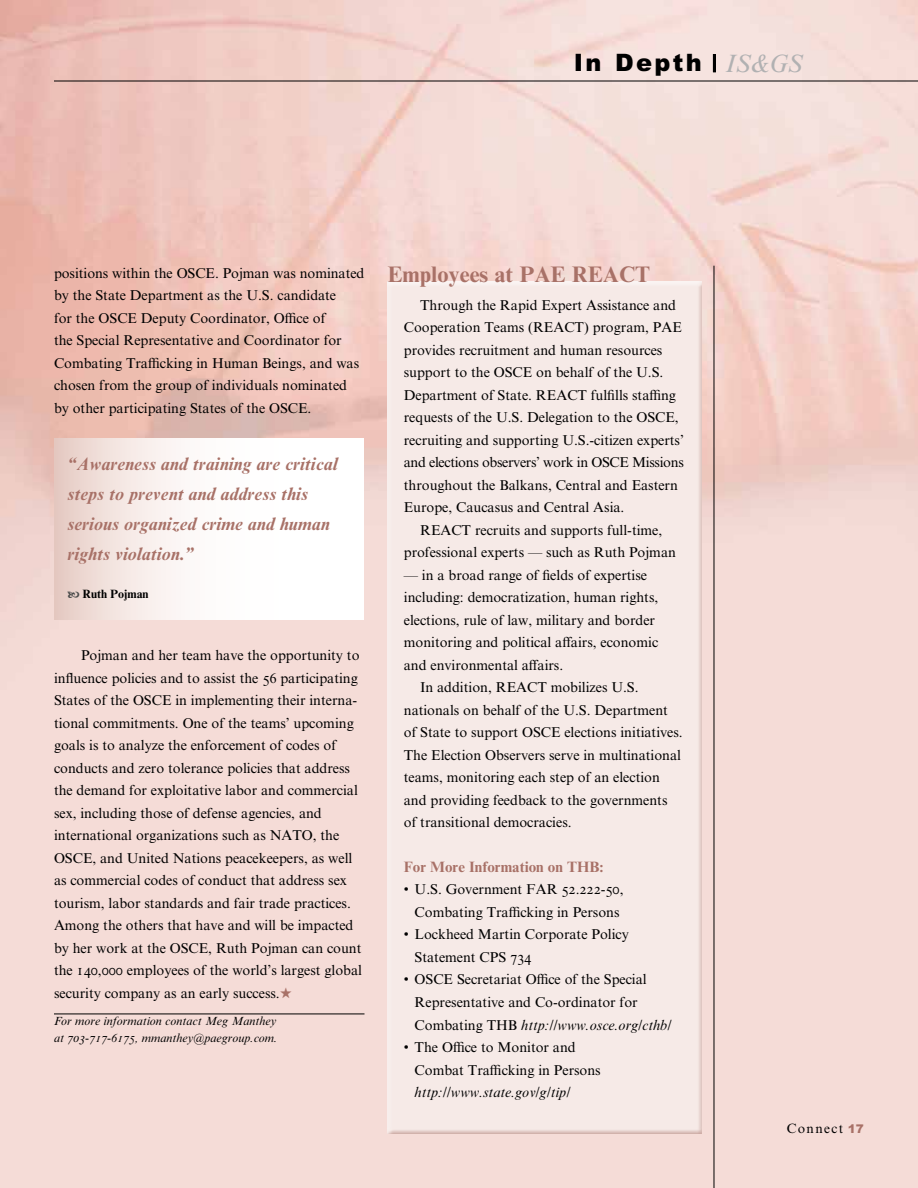
<style>
.page{position:relative;width:918px;height:1188px;background:#fff}
.page>*{position:absolute;margin:0;border:0;box-sizing:border-box;transform-origin:0 0}
.t1{font:900 24px "Arial MT Std";letter-spacing:.1em;color:#000}
.t2{font:700 22.5px "Times NRMT Pro";color:#a87167}
.t3{font:italic 700 18px/30px "Times NRMT Pro";color:#a87167}
.t4{font:700 15px "Times NRMT Pro";color:#a87167}
.t5{font:14.25px/22.5px "Times NRMT Pro";color:#000}
.t6{font:14.25px "Times NRMT Pro";letter-spacing:-.025em;color:#000}
.t7{font:italic 14.25px "Times NRMT Pro";color:#000}
.t8{font:13.5px "Times NRMT Pro";letter-spacing:.1em;color:#000}
.t9{font:italic 12px/16.5px "Times NRMT Pro";color:#000}
.t10{font:700 12px "Times NRMT Pro";color:#000}
.s1{font-family:"Times NRMT Pro";font-weight:400;font-style:italic;font-size:25.5px;color:#b1b1b2}
.s2{color:#a87167}
.s3{font-style:italic}
.s4{font-family:"Arial MT Std";font-weight:900;font-size:12px;color:#a87167}
</style>
<div class="page">
<img style="left:0;top:0;width:918px;height:1188px">
<hr style="left:714px;top:266px;width:1px;height:922px;background:#000">
<hr style="left:54px;top:81px;width:864px;height:1px;background:#000">
<hr style="left:713px;top:54px;width:3px;height:18px;background:#000">
<hr style="left:54px;top:1014px;width:310px;height:1px;background:#000">
<div style="left:386px;top:282px;width:317px;height:853px;background:#f6eae7"></div>
<svg style="left:54px;top:438px;width:309px;height:182px"></svg>
<svg style="left:68px;top:591px;width:11px;height:7px"></svg>
<h1 class="t1" style="left:574px;top:48px;width:231px">In Depth <span class="s1">IS&amp;GS</span></h1>
<p class="t5" style="left:54px;top:262px;width:312px">positions within the OSCE. Pojman was nominated by the State Department as the U.S. candidate<br>for the OSCE Deputy Coordinator, Office of<br>the Special Representative and Coordinator for Combating Trafficking in Human Beings, and was chosen from the group of individuals nominated by other participating States of the OSCE.</p>
<p class="t3" style="left:68px;top:450px;width:272px">“Awareness and training are critical steps to prevent and address this serious organized crime and human rights violation.”</p>
<p class="t10" style="left:82px;top:586px;width:68px">Ruth Pojman</p>
<p class="t5" style="left:54px;top:645px;width:310px;text-indent:27px">Pojman and her team have the opportunity to influence policies and to assist the 56 participating States of the OSCE in implementing their interna&shy;tional commitments. One of the teams’ upcoming goals is to analyze the enforcement of codes of conducts and zero tolerance policies that address the demand for exploitative labor and commercial sex, including those of defense agencies, and international organizations such as NATO, the OSCE, and United Nations peacekeepers, as well as commercial codes of conduct that address sex tourism, labor standards and fair trade practices.<br>Among the others that have and will be impacted by her work at the OSCE, Ruth Pojman can count the 140,000 employees of the world’s largest global security company as an early success.<span class="s2">★</span></p>
<p class="t9" style="left:54px;top:1014px;width:225px">For more information contact Meg Manthey at 703-717-6175, mmanthey@paegroup.com.</p>
<h2 class="t2" style="left:388px;top:260px;width:264px">Employees at PAE REACT</h2>
<p class="t5" style="left:420px;top:294px;width:258px">Through the Rapid Expert Assistance and</p>
<p class="t5" style="left:404px;top:317px;width:280px">Cooperation Teams (REACT) program, PAE</p>
<p class="t5" style="left:404px;top:339px;width:260px">provides recruitment and human resources</p>
<p class="t5" style="left:404px;top:362px;width:261px">support to the OSCE on behalf of the U.S.</p>
<p class="t5" style="left:404px;top:384px;width:274px">Department of State. REACT fulfills staffing</p>
<p class="t5" style="left:404px;top:407px;width:276px">requests of the U.S. Delegation to the OSCE,</p>
<p class="t5" style="left:404px;top:429px;width:282px">recruiting and supporting U.S.-citizen experts’</p>
<p class="t6" style="left:404px;top:454px;width:282px">and elections observers’ work in OSCE Missions</p>
<p class="t5" style="left:404px;top:474px;width:276px">throughout the Balkans, Central and Eastern</p>
<p class="t5" style="left:404px;top:497px;width:222px">Europe, Caucasus and Central Asia.</p>
<p class="t5" style="left:420px;top:519px;width:244px">REACT recruits and supports full-time,</p>
<p class="t5" style="left:404px;top:542px;width:274px">professional experts — such as Ruth Pojman</p>
<p class="t5" style="left:404px;top:564px;width:256px">— in a broad range of fields of expertise including: democratization, human rights, elections, rule of law, military and border monitoring and political affairs, economic and environmental affairs.</p>
<p class="t5" style="left:404px;top:677px;width:280px;text-indent:16px">In addition, REACT mobilizes U.S. nationals on behalf of the U.S. Department of State to support OSCE elections initiatives.<br>The Election Observers serve in multinational teams, monitoring each step of an election and providing feedback to the governments of transitional democracies.</p>
<p class="t4" style="left:404px;top:858px;width:201px">For More Information on THB:</p>
<p class="t5" style="left:404px;top:879px;width:221px;text-align:center">• U.S. Government FAR 52.222-50,<br>Combating Trafficking in Persons</p>
<p class="t5" style="left:415px;top:924px;width:216px;text-indent:-11px">• Lockheed Martin Corporate Policy<br>Statement CPS 734</p>
<p class="t5" style="left:415px;top:969px;width:258px;text-indent:-11px">• OSCE Secretariat Office of the Special<br>Representative and Co-ordinator for<br>Combating THB <span class="s3">http://www.osce.org/cthb/</span></p>
<p class="t5" style="left:415px;top:1037px;width:188px;text-indent:-11px">• The Office to Monitor and<br>Combat Trafficking in Persons</p>
<p class="t7" style="left:415px;top:1084px;width:157px">http://www.state.gov/g/tip/</p>
<p class="t8" style="left:787px;top:1120px;width:79px">Connect <span class="s4">17</span></p>
</div>
